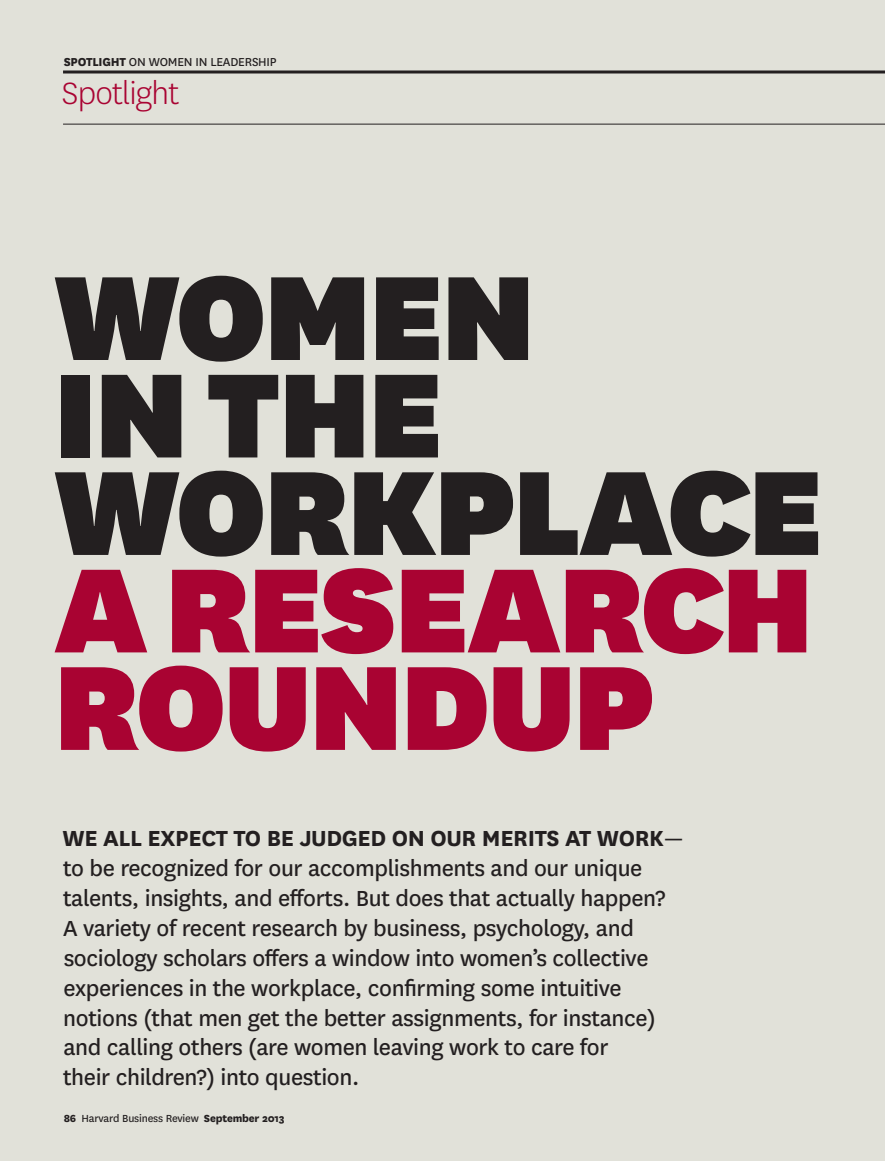
<style>
.page{position:relative;width:885px;height:1161px;background:#fff}
.page>*{position:absolute;margin:0;border:0;box-sizing:border-box;transform-origin:0 0}
.t1{font:900 140.25px "National HBR";letter-spacing:-.015em;color:#231f20}
.t2{font:900 140.25px "National HBR";letter-spacing:-.015em;color:#a90332}
.t3{font:300 36px "National HBR";letter-spacing:-.025em;color:#a90332}
.t4{font:25.5px/30px "National HBR";letter-spacing:-.015em;color:#231f20}
.t5{font:13.5px "National HBR";color:#231f20}
.t6{font:12px "National HBR";letter-spacing:-.015em;color:#231f20}
.s1{font-weight:800}
.s2{font-weight:700}
</style>
<div class="page">
<div style="left:0;top:0;width:884px;height:1161px;background:#e1e1d9"></div>
<hr style="left:63px;top:124px;width:821px;height:1px;background:#231f20">
<svg style="left:63px;top:70px;width:821px;height:4px;background:#524f4e"></svg>
<p class="t5" style="left:64px;top:53px;width:214px"><span class="s1">SPOTLIGHT</span> ON WOMEN IN LEADERSHIP</p>
<h2 class="t3" style="left:62px;top:71px;width:119px">Spotlight</h2>
<h1 class="t1" style="left:54px;top:219px;width:482px">WOMEN</h1>
<h1 class="t1" style="left:54px;top:317px;width:390px">IN THE</h1>
<h1 class="t1" style="left:54px;top:414px;width:770px">WORKPLACE</h1>
<h1 class="t2" style="left:54px;top:512px;width:760px">ARESEARCH</h1>
<h1 class="t2" style="left:54px;top:609px;width:601px">ROUNDUP</h1>
<p class="t4" style="left:63px;top:821px;width:622px"><span class="s2">WE ALL EXPECT TO BE JUDGED ON OUR MERITS AT WORK</span>— to be recognized for our accomplishments and our unique talents, insights, and efforts. But does that actually happen?<br>A variety of recent research by business, psychology, and sociology scholars offers a window into women’s collective experiences in the workplace, confirming some intuitive notions (that men get the better assignments, for instance) and calling others (are women leaving work to care for<br>their children?) into question.</p>
<p class="t6" style="left:64px;top:1110px;width:222px"><span class="s1">86</span> Harvard Business Review <span class="s1">September 2013</span></p>
</div>
